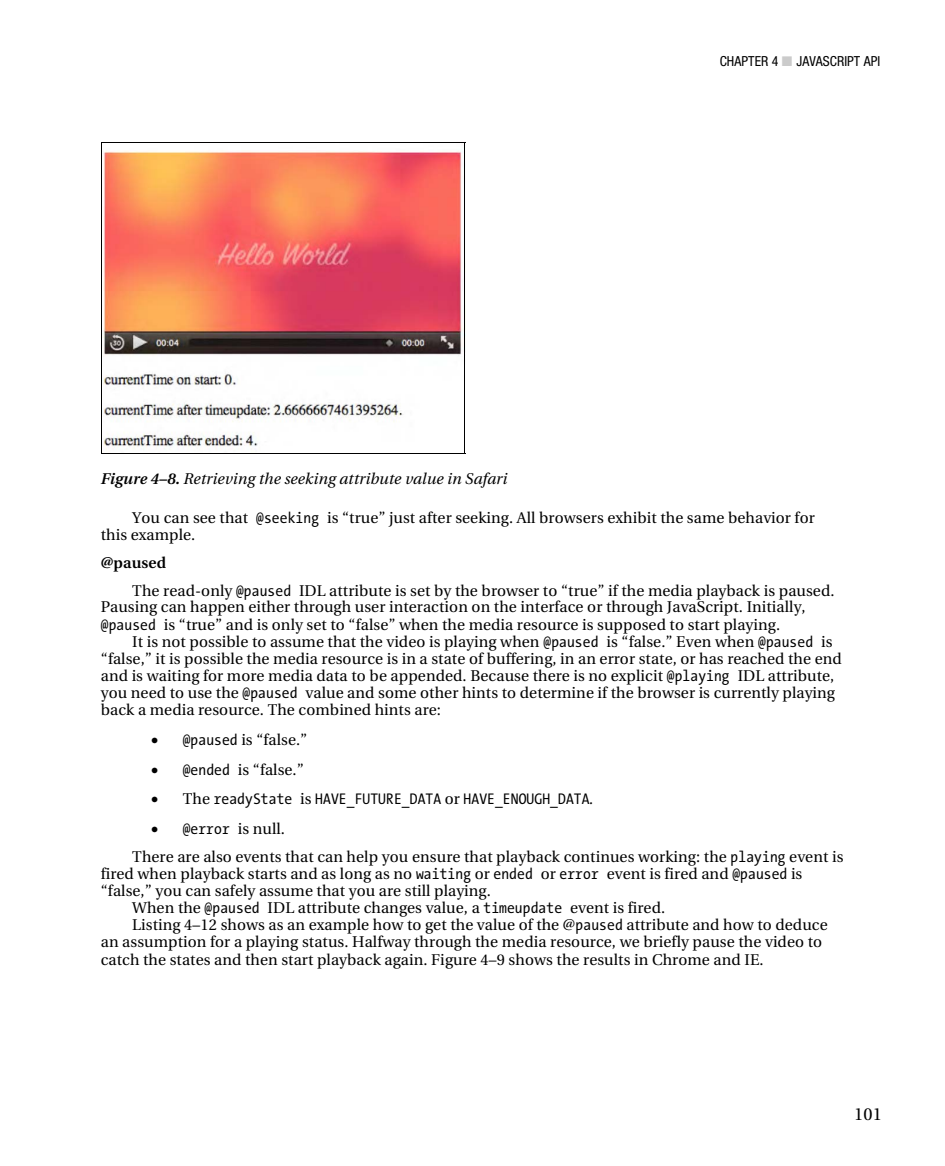
<style>
.page{position:relative;width:945px;height:1166px;background:#fff}
.page>*{position:absolute;margin:0;border:0;box-sizing:border-box;transform-origin:0 0}
.t1{font:17.15px "Utopia";color:#000}
.t2{font:15.58px/17.2px "Utopia";letter-spacing:.005em;color:#000}
.t3{font:italic 15.58px "Utopia";letter-spacing:.005em;color:#000}
.t4{font:15.58px "The Sans Mono Condensed";letter-spacing:.005em;color:#000}
.t5{font:condensed 13.83px "Helvetica Neue";letter-spacing:.005em;color:#000}
.s1{color:#cbcbcb}
.s2{font-weight:600}
.s3{font-family:"The Sans Mono Condensed"}
.s4{font-family:"Utopia"}
.s5{font-family:"Utopia";font-style:italic}
</style>
<div class="page">
<img style="left:102px;top:143px;width:363px;height:310px">
<hr style="left:101px;top:142px;width:364px;height:1px;background:#000">
<hr style="left:101px;top:143px;width:1px;height:310px;background:#000">
<hr style="left:465px;top:143px;width:1px;height:310px;background:#000">
<hr style="left:101px;top:453px;width:364px;height:1px;background:#000">
<p class="t5" style="left:720px;top:53px;width:162px">CHAPTER 4 <span class="s1">■</span> JAVASCRIPT API</p>
<p class="t3" style="left:101px;top:472px;width:408px"><span class="s2">Figure 4–8.</span> Retrieving the seeking attribute value in Safari</p>
<p class="t2" style="left:101px;top:510px;width:715px;text-indent:31px">You can see that <span class="s3">@seeking</span> is “true” just after seeking. All browsers exhibit the same behavior for this example.</p>
<p class="t2" style="left:132px;top:550px;width:704px;line-height:27.7px;text-indent:-31px"><span class="s2">@paused<br></span>The read-only <span class="s3">@paused</span> IDL attribute is set by the browser to “true” if the media playback is paused.</p>
<p class="t2" style="left:101px;top:600px;width:706px">Pausing can happen either through user interaction on the interface or through JavaScript. Initially,</p>
<p class="t2" style="left:101px;top:617px;width:681px"><span class="s3">@paused</span> is “true” and is only set to “false” when the media resource is supposed to start playing.</p>
<p class="t2" style="left:132px;top:634px;width:702px">It is not possible to assume that the video is playing when <span class="s3">@paused</span> is “false.” Even when <span class="s3">@paused</span> is</p>
<p class="t2" style="left:101px;top:651px;width:743px">“false,” it is possible the media resource is in a state of buffering, in an error state, or has reached the end</p>
<p class="t2" style="left:101px;top:668px;width:735px">and is waiting for more media data to be appended. Because there is no explicit <span class="s3">@playing</span> IDL attribute,</p>
<p class="t2" style="left:101px;top:685px;width:736px">you need to use the <span class="s3">@paused</span> value and some other hints to determine if the browser is currently playing</p>
<p class="t2" style="left:101px;top:703px;width:342px">back a media resource. The combined hints are:</p>
<p class="t2" style="left:151px;top:732px;width:158px">• <span class="s3">@paused</span> is “false.”</p>
<p class="t2" style="left:151px;top:762px;width:154px">• <span class="s3">@ended</span> is “false.”</p>
<p class="t4" style="left:151px;top:793px;width:444px">• <span class="s4">The</span> readyState <span class="s4">is</span> HAVE_FUTURE_DATA <span class="s4">or</span> HAVE_ENOUGH_DATA<span class="s5">.</span></p>
<p class="t2" style="left:132px;top:816px;width:713px;line-height:27.3px;text-indent:19px">• <span class="s3">@error</span> is null.<br>There are also events that can help you ensure that playback continues working: the <span class="s3">playing</span> event is</p>
<p class="t2" style="left:101px;top:866px;width:703px">fired when playback starts and as long as no <span class="s3">waiting</span> or <span class="s3">ended</span> or <span class="s3">error</span> event is fired and <span class="s3">@paused</span> is</p>
<p class="t2" style="left:101px;top:883px;width:392px">“false,” you can safely assume that you are still playing.</p>
<p class="t2" style="left:132px;top:900px;width:534px">When the <span class="s3">@paused</span> IDL attribute changes value, a <span class="s3">timeupdate</span> event is fired.</p>
<p class="t2" style="left:132px;top:918px;width:697px">Listing 4–12 shows as an example how to get the value of the @<span class="s3">paused</span> attribute and how to deduce</p>
<p class="t2" style="left:101px;top:934px;width:723px">an assumption for a playing status. Halfway through the media resource, we briefly pause the video to</p>
<p class="t2" style="left:101px;top:952px;width:664px">catch the states and then start playback again. Figure 4–9 shows the results in Chrome and IE.</p>
<p class="t1" style="left:854px;top:1107px;width:29px">101</p>
</div>
